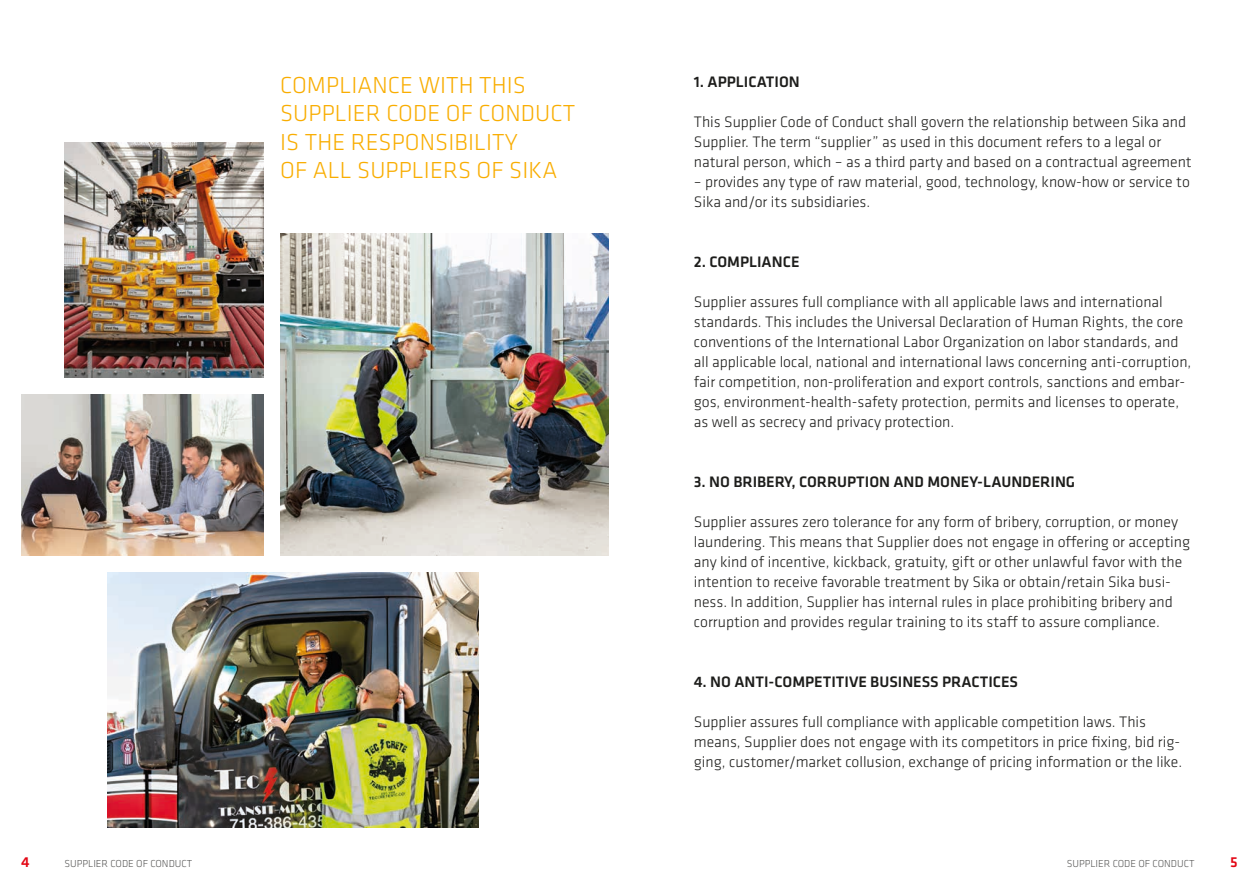
<style>
.page{position:relative;width:1259px;height:893px;background:#fff}
.page>*{position:absolute;margin:0;border:0;box-sizing:border-box;transform-origin:0 0}
.SI_Klavica_Zitat_normal{font:300 24px/28.5px "Klavika";letter-spacing:.005em;color:#f9ad01}
.SI_Klavika_copy{font:300 15.75px/20px "Klavika";color:#1d1d1b}
.SI_Klavica_BACK_HL4{font:500 15.75px "Klavika";color:#1d1d1b}
.t1{font:500 15px "Klavika";color:#e30614}
.t2{font:300 10.5px "Klavika";color:#575756}
</style>
<div class="page">
<img style="left:21px;top:395px;width:242px;height:160px">
<img style="left:280px;top:234px;width:328px;height:321px">
<img style="left:64px;top:142px;width:199px;height:236px">
<img style="left:108px;top:572px;width:371px;height:255px">
<p class="SI_Klavica_Zitat_normal" style="left:280px;top:71px;width:297px">COMPLIANCE WITH THIS<br>SUPPLIER CODE OF CONDUCT<br>IS THE RESPONSIBILITY<br>OF ALL SUPPLIERS OF SIKA</p>
<p class="SI_Klavica_BACK_HL4" style="left:694px;top:71px;width:107px">1. APPLICATION</p>
<p class="SI_Klavika_copy" style="left:694px;top:111px;width:499px">This Supplier Code of Conduct shall govern the relationship between Sika and<br>Supplier. The term “supplier” as used in this document refers to a legal or natural person, which – as a third party and based on a contractual agreement</p>
<p class="SI_Klavika_copy" style="left:694px;top:171px;width:497px">– provides any type of raw material, good, technology, know-how or service to<br>Sika and/or its subsidiaries.</p>
<p class="SI_Klavica_BACK_HL4" style="left:694px;top:251px;width:107px">2. COMPLIANCE</p>
<p class="SI_Klavika_copy" style="left:694px;top:292px;width:499px">Supplier assures full compliance with all applicable laws and international standards. This includes the Universal Declaration of Human Rights, the core conventions of the International Labor Organization on labor standards, and all applicable local, national and international laws concerning anti-corruption, fair competition, non-proliferation and export controls, sanctions and embar&shy;gos, environment-health-safety protection, permits and licenses to operate, as well as secrecy and privacy protection.</p>
<p class="SI_Klavica_BACK_HL4" style="left:694px;top:471px;width:383px">3. NO BRIBERY, CORRUPTION AND MONEY-LAUNDERING</p>
<p class="SI_Klavika_copy" style="left:694px;top:512px;width:498px">Supplier assures zero tolerance for any form of bribery, corruption, or money laundering. This means that Supplier does not engage in offering or accepting any kind of incentive, kickback, gratuity, gift or other unlawful favor with the intention to receive favorable treatment by Sika or obtain/retain Sika busi&shy;ness. In addition, Supplier has internal rules in place prohibiting bribery and corruption and provides regular training to its staff to assure compliance.</p>
<p class="SI_Klavica_BACK_HL4" style="left:694px;top:671px;width:326px">4. NO ANTI-COMPETITIVE BUSINESS PRACTICES</p>
<p class="SI_Klavika_copy" style="left:694px;top:712px;width:490px">Supplier assures full compliance with applicable competition laws. This means, Supplier does not engage with its competitors in price fixing, bid rig&shy;ging, customer/market collusion, exchange of pricing information or the like.</p>
<p class="t1" style="left:21px;top:852px;width:10px">4</p>
<p class="t2" style="left:64px;top:857px;width:129px">SUPPLIER CODE OF CONDUCT</p>
<p class="t2" style="left:1066px;top:857px;width:129px">SUPPLIER CODE OF CONDUCT</p>
<p class="t1" style="left:1230px;top:852px;width:9px">5</p>
</div>
